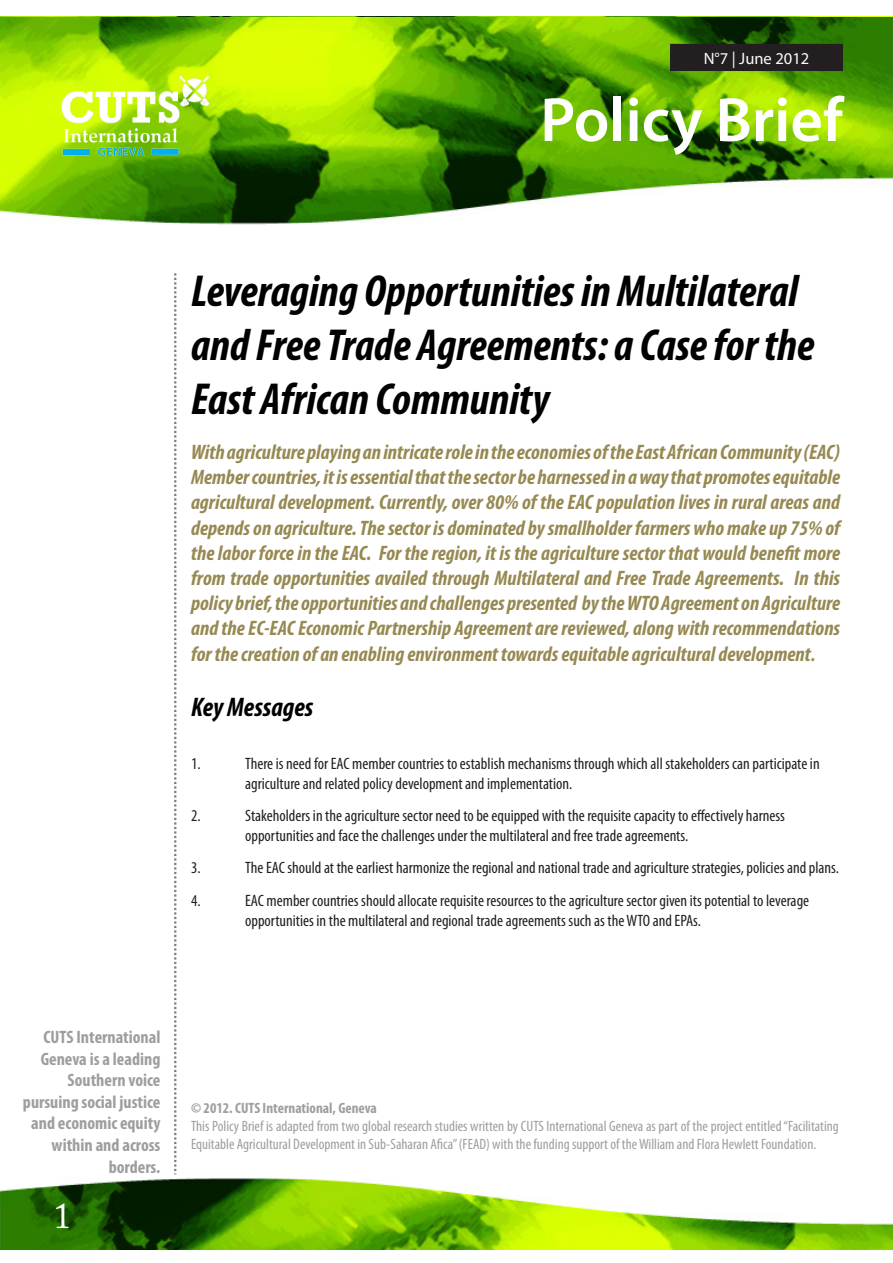
<style>
.page{position:relative;width:893px;height:1263px;background:#fff}
.page>*{position:absolute;margin:0;border:0;box-sizing:border-box;transform-origin:0 0}
.t1{font:600 63px "Myriad Pro";color:#fff}
.Paragraph_Style_2{font:italic 700 condensed 45px/54px "Myriad Pro";color:#000}
.t2{font:36px "Adobe Caslon Pro";color:#fff}
.Paragraph_Style_2-2{font:italic 700 condensed 27px "Myriad Pro";color:#000}
.Title_2{font:italic 700 condensed 21px/25.2px "Myriad Pro";color:#968952;text-align:justify}
.t3{font:700 condensed 18px/21.6px "Myriad Pro";color:#9f9d9e;text-align:right}
.t4{font:condensed 16.5px/19.8px "Myriad Pro";color:#231f20}
.t5{font:700 16.5px "Adobe Caslon Pro";color:#fff}
.t6{font:16.5px "Myriad Pro";color:#fcfcfc}
.t7{font:condensed 15px/18px "Myriad Pro";color:#9f9d9e}
.t8{font:700 condensed 15px "Myriad Pro";color:#9f9d9e}
.s1{font-family:"Minion Pro"}
</style>
<div class="page">
<img style="left:0;top:1178px;width:893px;height:71px">
<img style="left:1px;top:17px;width:892px;height:207px">
<svg style="left:174px;top:273px;width:2px;height:901px"></svg>
<img style="left:46px;top:68px;width:166px;height:96px">
<div style="left:671px;top:45px;width:171px;height:25px;background:#231f20"></div>
<div style="left:670px;top:44px;width:173px;height:27px;border:2px solid #231f20"></div>
<p class="t5" style="left:681px;top:44px;width:109px">N°7 | June 2012</p>
<p class="t6" style="left:704px;top:48px;width:107px">N°7 | June 2012</p>
<p class="t1" style="left:540px;top:80px;width:304px">Policy Brief</p>
<p class="Paragraph_Style_2" style="left:191px;top:263px;width:625px">Leveraging Opportunities in Multilateral and Free Trade Agreements: a Case for the<br>East African Community</p>
<p class="Title_2" style="left:191px;top:439px;width:651px">With agriculture playing an intricate role in the economies of the East African Community (EAC)<br>Member countries, it is essential that the sector be harnessed in a way that promotes equitable agricultural development. Currently, over 80% of the EAC population lives in rural areas and depends on agriculture. The sector is dominated by smallholder farmers who make up 75% of the labor force in the EAC. For the region, it is the agriculture sector that would benefit more from trade opportunities availed through Multilateral and Free Trade Agreements. In this policy brief, the opportunities and challenges presented by the WTO Agreement on Agriculture and the EC-EAC Economic Partnership Agreement are reviewed, along with recommendations for the creation of an enabling environment towards equitable agricultural development<span class="s1">.</span></p>
<p class="Paragraph_Style_2-2" style="left:191px;top:690px;width:124px">Key Messages</p>
<p class="t4" style="left:191px;top:753px;width:11px">1.</p>
<p class="t4" style="left:245px;top:753px;width:576px">There is need for EAC member countries to establish mechanisms through which all stakeholders can participate in agriculture and related policy development and implementation.</p>
<p class="t4" style="left:191px;top:805px;width:11px">2.</p>
<p class="t4" style="left:245px;top:805px;width:541px">Stakeholders in the agriculture sector need to be equipped with the requisite capacity to effectively harness opportunities and face the challenges under the multilateral and free trade agreements.</p>
<p class="t4" style="left:191px;top:858px;width:11px">3.</p>
<p class="t4" style="left:245px;top:858px;width:595px">The EAC should at the earliest harmonize the regional and national trade and agriculture strategies, policies and plans.</p>
<p class="t4" style="left:191px;top:890px;width:11px">4.</p>
<p class="t4" style="left:245px;top:890px;width:566px">EAC member countries should allocate requisite resources to the agriculture sector given its potential to leverage opportunities in the multilateral and regional trade agreements such as the WTO and EPAs.</p>
<p class="t3" style="left:23px;top:1026px;width:139px">CUTS International<br>Geneva is a leading<br>Southern voice pursuing social justice and economic equity within and across borders.</p>
<p class="t2" style="left:54px;top:1194px;width:19px">1</p>
<p class="t8" style="left:191px;top:1099px;width:187px">© 2012. CUTS International, Geneva</p>
<p class="t7" style="left:191px;top:1117px;width:649px">This Policy Brief is adapted from two global research studies written by CUTS International Geneva as part of the project entitled “Facilitating<br>Equitable Agricultural Development in Sub-Saharan Afica” (FEAD) with the funding support of the William and Flora Hewlett Foundation.</p>
</div>
